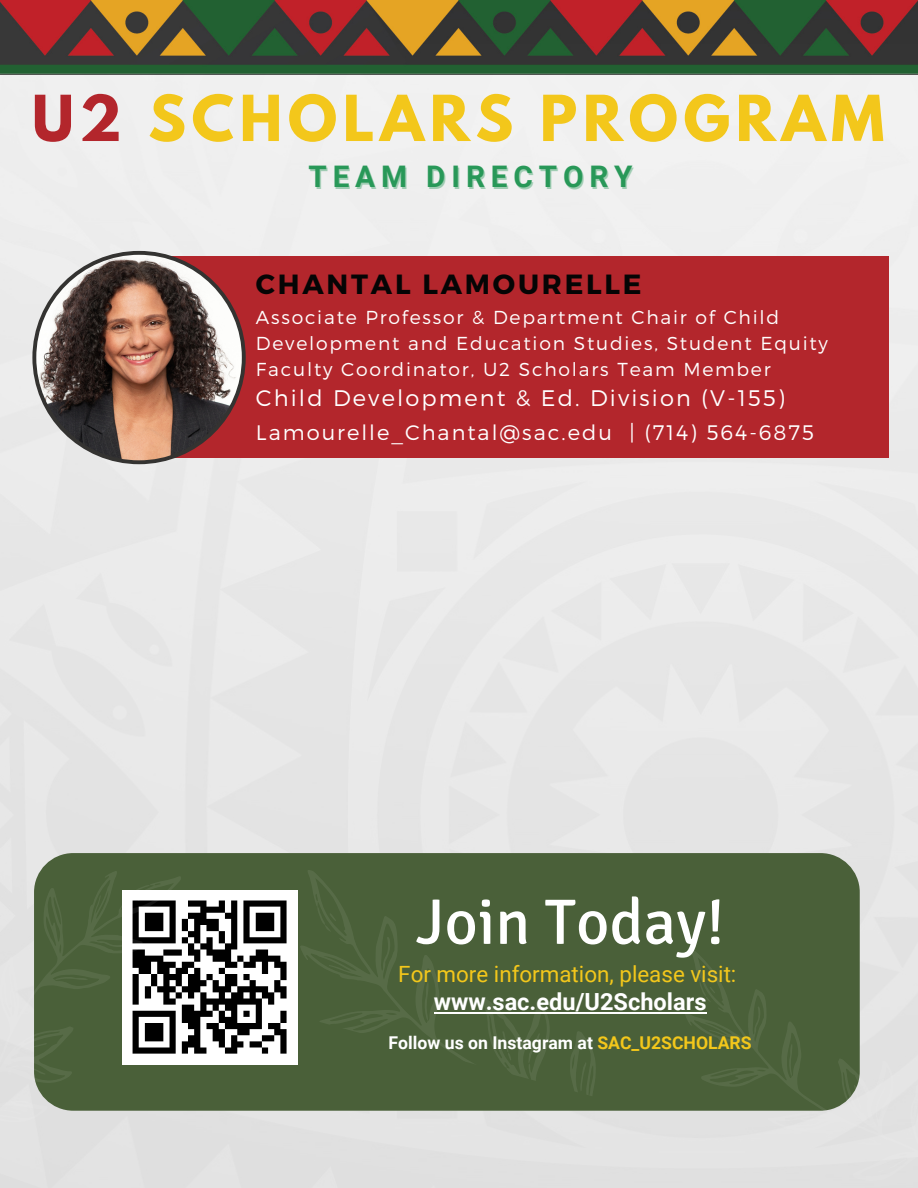
<style>
.page{position:relative;width:918px;height:1188px;background:#fff}
.page>*{position:absolute;margin:0;border:0;box-sizing:border-box;transform-origin:0 0}
.t1{font:64.2px "Signika";color:#fff}
.t2{font:700 56.1px "League Spartan";letter-spacing:.1em;color:#f3c71b}
.t3{font:700 29.7px "Roboto";letter-spacing:.195em;color:#289858}
.t4{font:700 27.75px "Montserrat";letter-spacing:.1em;color:#050505}
.t5{font:700 23.55px "Roboto";color:#fff}
.t6{font:300 22.5px "Montserrat";letter-spacing:.095em;color:#fff}
.t7{font:22.35px "Roboto";color:#f3c71b}
.t8{font:300 21px "Montserrat";letter-spacing:.095em;color:#fff}
.t9{font:300 18.75px/25.8px "Montserrat";letter-spacing:.095em;color:#fff}
.t10{font:700 17.7px "Roboto";color:#fff}
.s1{color:#b3262c}
.s2{color:#f3c71b}
</style>
<div class="page">
<img style="left:0;top:0;width:918px;height:1188px">
<div style="left:34px;top:853px;width:826px;height:258px;background:#4a6039;border-radius:39px"></div>
<svg style="left:270px;top:870px;width:375px;height:241px"></svg>
<svg style="left:497px;top:1031px;width:16px;height:30px"></svg>
<svg style="left:527px;top:1032px;width:13px;height:32px"></svg>
<svg style="left:577px;top:1062px;width:12px;height:30px"></svg>
<svg style="left:313px;top:907px;width:25px;height:25px"></svg>
<svg style="left:417px;top:981px;width:21px;height:40px"></svg>
<img style="left:182px;top:890px;width:115px;height:175px">
<svg style="left:0;top:831px;width:182px;height:357px"></svg>
<svg style="left:22px;top:1039px;width:25px;height:13px"></svg>
<svg style="left:19px;top:1064px;width:28px;height:11px"></svg>
<svg style="left:0;top:1106px;width:22px;height:11px"></svg>
<svg style="left:129px;top:882px;width:21px;height:20px"></svg>
<svg style="left:55px;top:971px;width:34px;height:17px"></svg>
<hr style="left:434px;top:1012px;width:273px;height:2px;background:#fff">
<svg style="left:645px;top:950px;width:273px;height:238px"></svg>
<svg style="left:850px;top:1085px;width:13px;height:25px"></svg>
<svg style="left:874px;top:1086px;width:12px;height:27px"></svg>
<svg style="left:916px;top:1111px;width:2px;height:24px"></svg>
<svg style="left:696px;top:981px;width:20px;height:21px"></svg>
<svg style="left:878px;top:1155px;width:29px;height:19px"></svg>
<svg style="left:783px;top:1043px;width:17px;height:34px"></svg>
<div style="left:139px;top:257px;width:749px;height:201px;background:#b3262c"></div>
<svg style="left:32px;top:251px;width:214px;height:213px;background:#8d6f67"></svg>
<h2 class="t2" style="left:32px;top:91px;width:854px"><span class="s1">U2</span> SCHOLARS PROGRAM</h2>
<h3 class="t3" style="left:308px;top:160px;width:326px">TEAM DIRECTORY</h3>
<h3 class="t4" style="left:256px;top:266px;width:387px">CHANTAL LAMOURELLE</h3>
<p class="t9" style="left:256px;top:303px;width:574px">Associate Professor &amp; Department Chair of Child<br>Development and Education Studies, Student Equity<br>Faculty Coordinator, U2 Scholars Team Member</p>
<p class="t6" style="left:256px;top:383px;width:531px">Child Development &amp; Ed. Division (V-155)</p>
<p class="t8" style="left:256px;top:419px;width:560px">Lamourelle_Chantal@sac.edu | (714) 564-6875</p>
<h1 class="t1" style="left:416px;top:883px;width:310px">Join Today!</h1>
<p class="t7" style="left:398px;top:962px;width:340px">For more information, please visit:</p>
<p class="t5" style="left:434px;top:988px;width:274px">www.sac.edu/U2Scholars</p>
<p class="t10" style="left:389px;top:1033px;width:365px">Follow us on Instagram at <span class="s2">SAC_U2SCHOLARS</span></p>
</div>
